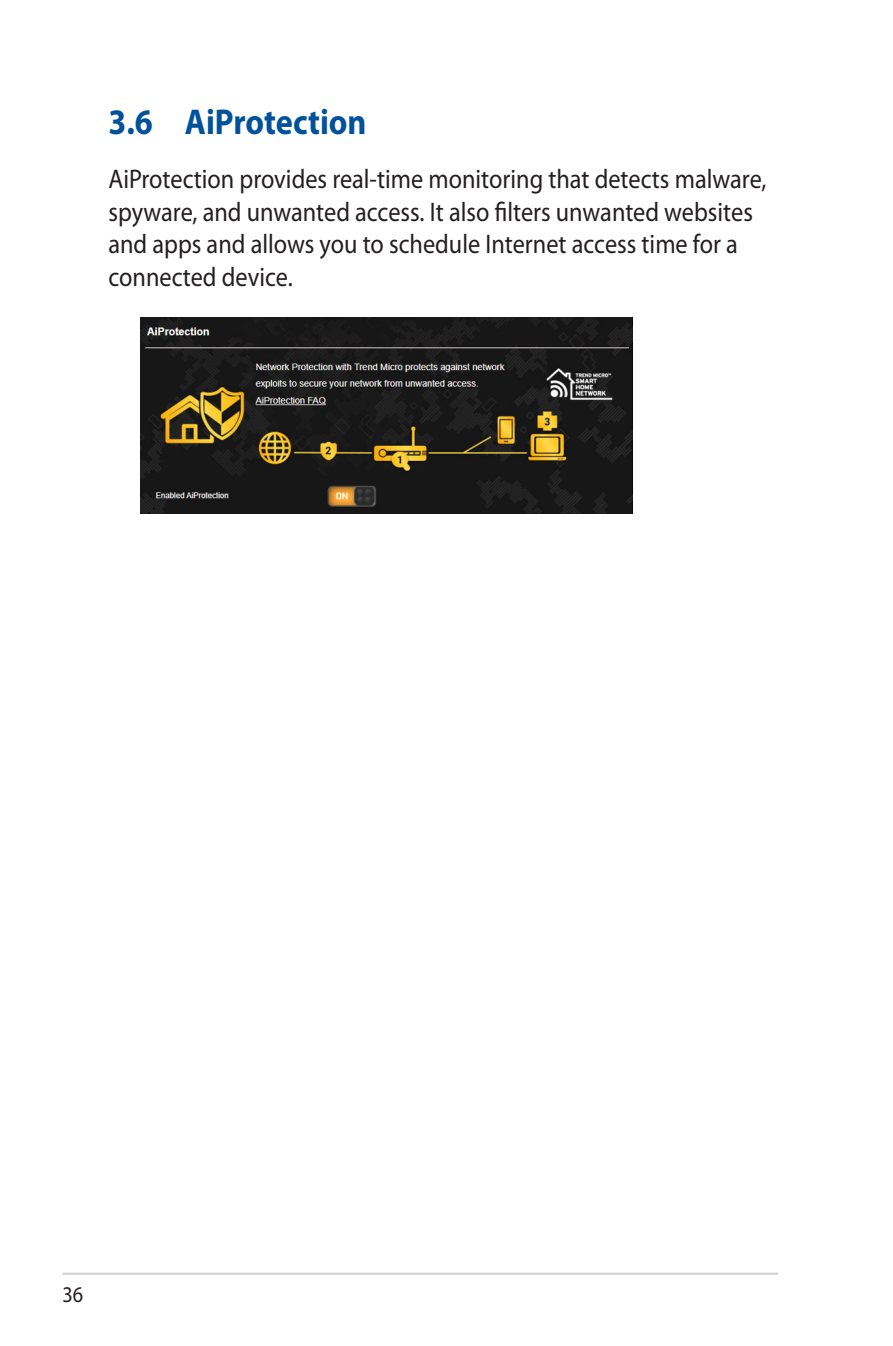
<style>
.page{position:relative;width:893px;height:1346px;background:#fff}
.page>*{position:absolute;margin:0;border:0;box-sizing:border-box;transform-origin:0 0}
.t1{font:700 36px "Myriad Pro";color:#01529a;scale:.9 1}
.t2{font:27px/32.4px "Myriad Pro";color:#231f20;scale:.9 1}
.t3{font:22.5px "Myriad Pro";color:#231f20;scale:.9 1}
</style>
<div class="page">
<hr style="left:63px;top:1272px;width:715px;height:3px;background:#d1d2d4">
<img style="left:140px;top:317px;width:493px;height:196px">
<h1 class="t1" style="left:108px;top:101px;width:288px">3.6 AiProtection</h1>
<p class="t2" style="left:108px;top:164px;width:733px">AiProtection provides real-time monitoring that detects malware, spyware, and unwanted access. It also filters unwanted websites and apps and allows you to schedule Internet access time for a connected device.</p>
<p class="t3" style="left:63px;top:1282px;width:25px">36</p>
</div>
